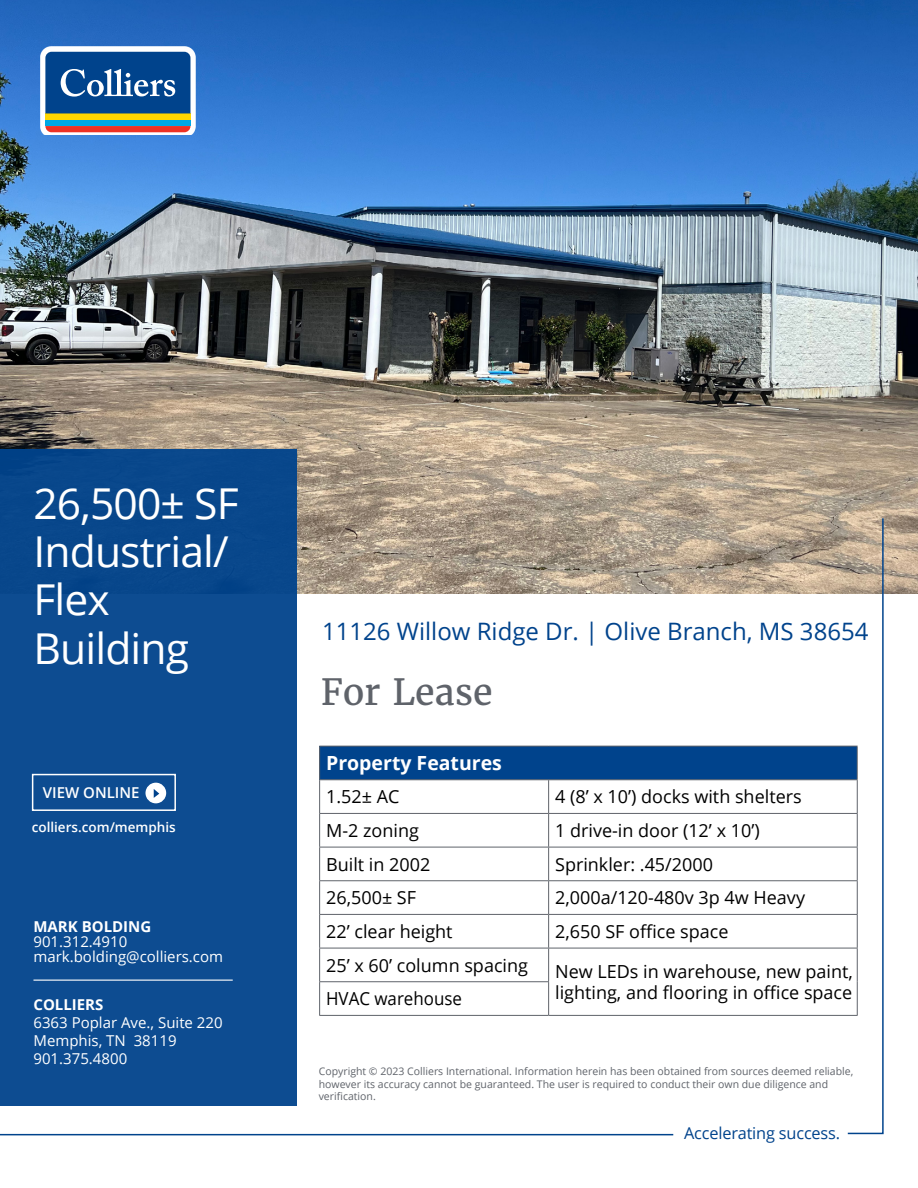
<style>
.page{position:relative;width:918px;height:1188px;background:#fff}
.page>*{position:absolute;margin:0;border:0;box-sizing:border-box;transform-origin:0 0}
.t1{font:42.6px/48.3px "Open Sans";letter-spacing:-.02em;color:#fff}
.t2{font:36px "Merriweather";color:#5f636a}
.t3{font:24px "Open Sans";color:#00438c}
.t4{font:700 19.5px "Open Sans";color:#fff}
.t5{font:18px "Open Sans";color:#000}
.t6{font:18px "Open Sans";color:#000;scale:.94 1}
.t7{font:16.35px "Open Sans";letter-spacing:-.01em;color:#00438c}
.t8{font:15px/18px "Open Sans";color:#fff}
.t9{font:700 15px "Open Sans";color:#fff}
.t10{font:600 15px "Open Sans";color:#fff}
.t11{font:600 13.5px "Open Sans";color:#fff}
.t12{font:10.5px/12.6px "Open Sans";color:#5f636a}
</style>
<div class="page">
<img style="left:0;top:0;width:918px;height:594px">
<svg style="left:846px;top:0;width:38px;height:1135px"></svg>
<hr style="left:0;top:1134px;width:673px;height:1px;background:#00438c">
<div style="left:0;top:450px;width:297px;height:656px;background:#0d4c91"></div>
<div style="left:40px;top:47px;width:156px;height:88px;background:#fff"></div>
<svg style="left:43px;top:49px;width:150px;height:84px;background:#486e90"></svg>
<div style="left:32px;top:774px;width:144px;height:37px;border:2px solid #fff"></div>
<div style="left:146px;top:784px;width:19px;height:19px;background:#fff;border-radius:50%"></div>
<div style="left:146px;top:783px;width:20px;height:20px;border:2px solid #fff;border-radius:50%"></div>
<svg style="left:154px;top:789px;width:5px;height:9px"></svg>
<div style="left:319px;top:746px;width:539px;height:303px;background:#fff"></div>
<div style="left:320px;top:746px;width:537px;height:34px;background:#00438c"></div>
<svg style="left:320px;top:780px;width:537px;height:235px"></svg>
<hr style="left:319px;top:746px;width:230px;height:1px;background:#5f636a">
<hr style="left:319px;top:746px;width:1px;height:33px;background:#5f636a">
<hr style="left:549px;top:746px;width:309px;height:1px;background:#5f636a">
<hr style="left:857px;top:746px;width:1px;height:33px;background:#5f636a">
<hr style="left:319px;top:779px;width:230px;height:1px;background:#5f636a">
<hr style="left:319px;top:780px;width:1px;height:33px;background:#5f636a">
<hr style="left:549px;top:779px;width:309px;height:1px;background:#5f636a">
<hr style="left:548px;top:780px;width:1px;height:33px;background:#5f636a">
<hr style="left:857px;top:780px;width:1px;height:33px;background:#5f636a">
<hr style="left:319px;top:813px;width:230px;height:1px;background:#5f636a">
<hr style="left:319px;top:814px;width:1px;height:33px;background:#5f636a">
<hr style="left:549px;top:813px;width:309px;height:1px;background:#5f636a">
<hr style="left:548px;top:814px;width:1px;height:33px;background:#5f636a">
<hr style="left:857px;top:814px;width:1px;height:33px;background:#5f636a">
<hr style="left:319px;top:847px;width:230px;height:1px;background:#5f636a">
<hr style="left:319px;top:847px;width:1px;height:33px;background:#5f636a">
<hr style="left:549px;top:847px;width:309px;height:1px;background:#5f636a">
<hr style="left:548px;top:847px;width:1px;height:33px;background:#5f636a">
<hr style="left:857px;top:847px;width:1px;height:33px;background:#5f636a">
<hr style="left:319px;top:880px;width:230px;height:1px;background:#5f636a">
<hr style="left:319px;top:881px;width:1px;height:33px;background:#5f636a">
<hr style="left:549px;top:880px;width:309px;height:1px;background:#5f636a">
<hr style="left:548px;top:881px;width:1px;height:33px;background:#5f636a">
<hr style="left:857px;top:881px;width:1px;height:33px;background:#5f636a">
<hr style="left:319px;top:914px;width:230px;height:1px;background:#5f636a">
<hr style="left:319px;top:915px;width:1px;height:33px;background:#5f636a">
<hr style="left:549px;top:914px;width:309px;height:1px;background:#5f636a">
<hr style="left:548px;top:915px;width:1px;height:33px;background:#5f636a">
<hr style="left:857px;top:915px;width:1px;height:33px;background:#5f636a">
<hr style="left:319px;top:948px;width:230px;height:1px;background:#5f636a">
<hr style="left:319px;top:948px;width:1px;height:33px;background:#5f636a">
<hr style="left:549px;top:948px;width:309px;height:1px;background:#5f636a">
<hr style="left:548px;top:948px;width:1px;height:33px;background:#5f636a">
<hr style="left:857px;top:948px;width:1px;height:34px;background:#5f636a">
<hr style="left:319px;top:981px;width:230px;height:1px;background:#5f636a">
<hr style="left:319px;top:982px;width:1px;height:33px;background:#5f636a">
<hr style="left:548px;top:982px;width:1px;height:33px;background:#5f636a">
<hr style="left:857px;top:982px;width:1px;height:33px;background:#5f636a">
<hr style="left:319px;top:1015px;width:230px;height:1px;background:#5f636a">
<hr style="left:549px;top:1015px;width:309px;height:1px;background:#5f636a">
<hr style="left:33px;top:980px;width:200px;height:1px;background:#fff">
<h1 class="t1" style="left:33px;top:478px;width:207px">26,500± SF<br>Industrial/<br>Flex<br>Building</h1>
<p class="t10" style="left:43px;top:782px;width:98px">VIEW ONLINE</p>
<p class="t11" style="left:32px;top:817px;width:146px">colliers.com/memphis</p>
<p class="t9" style="left:33px;top:916px;width:119px">MARK BOLDING</p>
<p class="t8" style="left:33px;top:934px;width:191px;line-height:15px">901.312.4910 mark.bolding@colliers.com</p>
<p class="t9" style="left:33px;top:994px;width:71px">COLLIERS</p>
<p class="t8" style="left:33px;top:1013px;width:191px">6363 Poplar Ave., Suite 220<br>Memphis, TN 38119<br>901.375.4800</p>
<h3 class="t3" style="left:322px;top:615px;width:548px">11126 Willow Ridge Dr. | Olive Branch, MS 38654</h3>
<h2 class="t2" style="left:321px;top:670px;width:173px">For Lease</h2>
<p class="t4" style="left:326px;top:750px;width:177px">Property Features</p>
<p class="t5" style="left:326px;top:785px;width:75px">1.52± AC</p>
<p class="t5" style="left:555px;top:785px;width:248px">4 (8’ x 10’) docks with shelters</p>
<p class="t5" style="left:326px;top:818px;width:94px">M-2 zoning</p>
<p class="t5" style="left:555px;top:818px;width:206px">1 drive-in door (12’ x 10’)</p>
<p class="t5" style="left:326px;top:852px;width:106px">Built in 2002</p>
<p class="t5" style="left:555px;top:852px;width:159px">Sprinkler: .45/2000</p>
<p class="t5" style="left:326px;top:886px;width:92px">26,500± SF</p>
<p class="t5" style="left:555px;top:886px;width:251px">2,000a/120-480v 3p 4w Heavy</p>
<p class="t5" style="left:326px;top:919px;width:128px">22’ clear height</p>
<p class="t5" style="left:555px;top:919px;width:175px">2,650 SF office space</p>
<p class="t5" style="left:326px;top:953px;width:203px">25’ x 60’ column spacing</p>
<p class="t5" style="left:555px;top:959px;width:299px">New LEDs in warehouse, new paint,</p>
<p class="t6" style="left:326px;top:987px;width:146px">HVAC warehouse</p>
<p class="t5" style="left:555px;top:981px;width:299px">lighting, and flooring in office space</p>
<p class="t12" style="left:319px;top:1065px;width:536px">Copyright © 2023 Colliers International. Information herein has been obtained from sources deemed reliable, however its accuracy cannot be guaranteed. The user is required to conduct their own due diligence and verification.</p>
<p class="t7" style="left:684px;top:1122px;width:158px">Accelerating success.</p>
</div>
